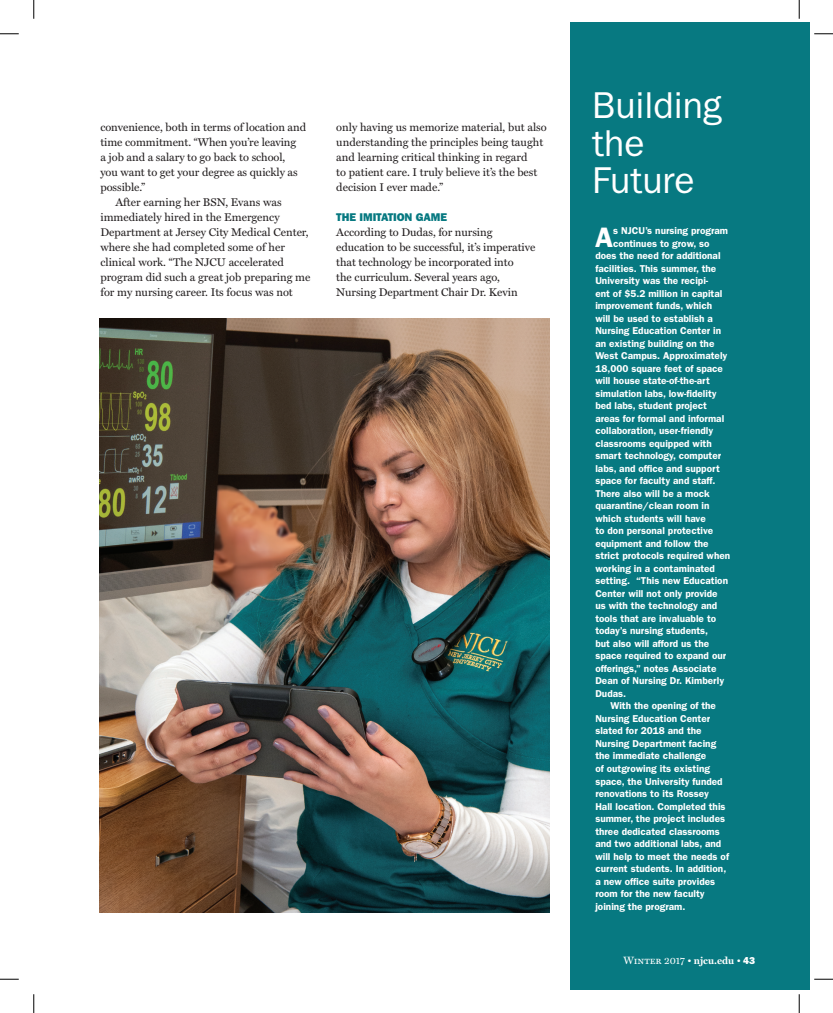
<style>
.page{position:relative;width:833px;height:1013px;background:#fff}
.page>*{position:absolute;margin:0;border:0;box-sizing:border-box;transform-origin:0 0}
.t1{font:37.5px/37.5px "ITC Franklin Gothic Std";color:#fff}
.t2{font:600 28.25px "ITC Franklin Gothic Std";color:#fff}
.t3{font:11.25px/15px "Miller Text";color:#231f20}
.t4{font:11.25px "ITC Franklin Gothic Std Hvy";letter-spacing:-.005em;color:#077981}
.t5{font:600 10px "ITC Franklin Gothic Std";color:#fff}
.t6{font:700 10px "Miller Text";color:#fff}
.s1{font-family:"Miller Text Roman SC";font-weight:400;font-size:10.62px}
.s2{font-weight:400}
.s3{font-family:"Miller Text Roman SC";font-weight:400}
.s4{font-family:"ITC Franklin Gothic Std Hvy";font-weight:400}
</style>
<div class="page">
<div style="left:570px;top:23px;width:240px;height:967px;background:#077981"></div>
<img style="left:100px;top:318px;width:449px;height:594px">
<svg style="left:0;top:33px;width:19px;height:2px"></svg>
<svg style="left:814px;top:33px;width:19px;height:2px"></svg>
<svg style="left:0;top:978px;width:19px;height:2px"></svg>
<svg style="left:814px;top:978px;width:19px;height:2px"></svg>
<svg style="left:33px;top:0;width:2px;height:19px"></svg>
<svg style="left:33px;top:994px;width:2px;height:19px"></svg>
<svg style="left:798px;top:0;width:2px;height:19px"></svg>
<svg style="left:798px;top:994px;width:2px;height:19px"></svg>
<p class="t3" style="left:100px;top:120px;width:207px">convenience, both in terms of location and</p>
<p class="t3" style="left:100px;top:135px;width:197px">time commitment. “When you’re leaving</p>
<p class="t3" style="left:100px;top:150px;width:186px">a job and a salary to go back to school,</p>
<p class="t3" style="left:100px;top:165px;width:199px">you want to get your degree as quickly as</p>
<p class="t3" style="left:100px;top:180px;width:46px">possible.”</p>
<p class="t3" style="left:115px;top:195px;width:168px">After earning her BSN, Evans was</p>
<p class="t3" style="left:100px;top:210px;width:181px">immediately hired in the Emergency</p>
<p class="t3" style="left:100px;top:225px;width:210px">Department at Jersey City Medical Center,</p>
<p class="t3" style="left:100px;top:240px;width:186px">where she had completed some of her</p>
<p class="t3" style="left:100px;top:255px;width:185px">clinical work. “The NJCU accelerated</p>
<p class="t3" style="left:100px;top:270px;width:211px">program did such a great job preparing me</p>
<p class="t3" style="left:100px;top:285px;width:194px">for my nursing career. Its focus was not</p>
<h1 class="t1" style="left:592px;top:87px;width:131px">Building the<br>Future</h1>
<p class="t3" style="left:336px;top:120px;width:212px">only having us memorize material, but also understanding the principles being taught and learning critical thinking in regard<br>to patient care. I truly believe it’s the best decision I ever made.”</p>
<p class="t4" style="left:336px;top:211px;width:112px">THE IMITATION GAME</p>
<p class="t3" style="left:336px;top:225px;width:201px">According to Dudas, for nursing education to be successful, it’s imperative that technology be incorporated into<br>the curriculum. Several years ago, Nursing Department Chair Dr. Kevin</p>
<h2 class="t2" style="left:595px;top:220px;width:20px">A</h2>
<p class="t5" style="left:613px;top:225px;width:116px">s NJCU’s nursing program</p>
<p class="t5" style="left:613px;top:237px;width:98px">continues to grow, so</p>
<p class="t5" style="left:595px;top:250px;width:127px">does the need for additional</p>
<p class="t5" style="left:595px;top:262px;width:122px">facilities. This summer, the</p>
<p class="t5" style="left:595px;top:275px;width:114px">University was the recipi-</p>
<p class="t5" style="left:595px;top:287px;width:129px">ent of $5.2 million in capital</p>
<p class="t5" style="left:595px;top:300px;width:118px">improvement funds, which</p>
<p class="t5" style="left:595px;top:312px;width:119px">will be used to establish a</p>
<p class="t5" style="left:595px;top:325px;width:127px">Nursing Education Center in</p>
<p class="t5" style="left:595px;top:337px;width:121px">an existing building on the</p>
<p class="t5" style="left:595px;top:350px;width:133px">West Campus. Approximately</p>
<p class="t5" style="left:595px;top:362px;width:129px">18,000 square feet of space</p>
<p class="t5" style="left:595px;top:375px;width:116px">will house state-of-the-art</p>
<p class="t5" style="left:595px;top:387px;width:123px">simulation labs, low-fidelity</p>
<p class="t5" style="left:595px;top:400px;width:113px">bed labs, student project</p>
<p class="t5" style="left:595px;top:412px;width:130px">areas for formal and informal</p>
<p class="t5" style="left:595px;top:425px;width:119px">collaboration, user-friendly</p>
<p class="t5" style="left:595px;top:437px;width:118px">classrooms equipped with</p>
<p class="t5" style="left:595px;top:450px;width:127px">smart technology, computer</p>
<p class="t5" style="left:595px;top:462px;width:126px">labs, and office and support</p>
<p class="t5" style="left:595px;top:475px;width:122px">space for faculty and staff.</p>
<p class="t5" style="left:595px;top:487px;width:116px">There also will be a mock</p>
<p class="t5" style="left:595px;top:500px;width:116px">quarantine/clean room in</p>
<p class="t5" style="left:595px;top:512px;width:112px">which students will have</p>
<p class="t5" style="left:595px;top:525px;width:119px">to don personal protective</p>
<p class="t5" style="left:595px;top:537px;width:115px">equipment and follow the</p>
<p class="t5" style="left:595px;top:550px;width:136px">strict protocols required when</p>
<p class="t5" style="left:595px;top:562px;width:121px">working in a contaminated</p>
<p class="t5" style="left:595px;top:575px;width:134px">setting. “This new Education</p>
<p class="t5" style="left:595px;top:587px;width:124px">Center will not only provide</p>
<p class="t5" style="left:595px;top:600px;width:123px">us with the technology and</p>
<p class="t5" style="left:595px;top:612px;width:122px">tools that are invaluable to</p>
<p class="t5" style="left:595px;top:625px;width:114px">today’s nursing students,</p>
<p class="t5" style="left:595px;top:637px;width:115px">but also will afford us the</p>
<p class="t5" style="left:595px;top:650px;width:132px">space required to expand our</p>
<p class="t5" style="left:595px;top:662px;width:122px">offerings,” notes Associate</p>
<p class="t5" style="left:595px;top:675px;width:130px">Dean of Nursing Dr. Kimberly</p>
<p class="t5" style="left:595px;top:687px;width:32px">Dudas.</p>
<p class="t5" style="left:610px;top:700px;width:107px">With the opening of the</p>
<p class="t5" style="left:595px;top:712px;width:116px">Nursing Education Center</p>
<p class="t5" style="left:595px;top:725px;width:108px">slated for 2018 and the</p>
<p class="t5" style="left:595px;top:737px;width:122px">Nursing Department facing</p>
<p class="t5" style="left:595px;top:750px;width:112px">the immediate challenge</p>
<p class="t5" style="left:595px;top:762px;width:116px">of outgrowing its existing</p>
<p class="t5" style="left:595px;top:775px;width:129px">space, the University funded</p>
<p class="t5" style="left:595px;top:787px;width:115px">renovations to its Rossey</p>
<p class="t5" style="left:595px;top:800px;width:132px">Hall location. Completed this</p>
<p class="t5" style="left:595px;top:812px;width:131px">summer, the project includes</p>
<p class="t5" style="left:595px;top:825px;width:126px">three dedicated classrooms</p>
<p class="t5" style="left:595px;top:837px;width:127px">and two additional labs, and</p>
<p class="t5" style="left:595px;top:850px;width:135px">will help to meet the needs of</p>
<p class="t5" style="left:595px;top:862px;width:132px">current students. In addition,</p>
<p class="t5" style="left:595px;top:875px;width:121px">a new office suite provides</p>
<p class="t5" style="left:595px;top:887px;width:111px">room for the new faculty</p>
<p class="t5" style="left:595px;top:900px;width:92px">joining the program.</p>
<p class="t6" style="left:623px;top:954px;width:133px"><span class="s1">Winter</span> <span class="s2">2017 •</span> njcu.edu <span class="s3">•</span> <span class="s4">43</span></p>
</div>
